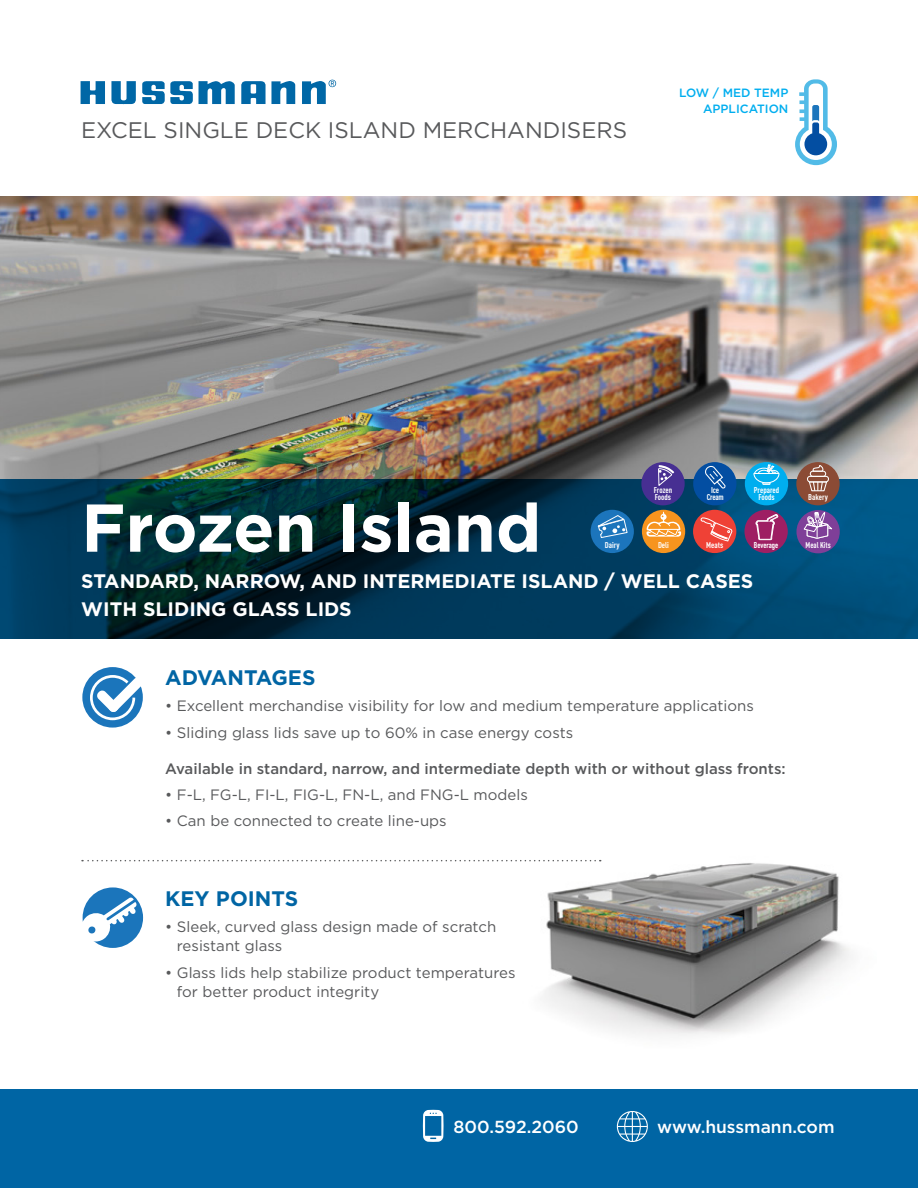
<style>
.page{position:relative;width:918px;height:1188px;background:#fff}
.page>*{position:absolute;margin:0;border:0;box-sizing:border-box;transform-origin:0 0}
.t1{font:700 67.5px "Gotham";color:#fff}
.t2{font:22.5px "Gotham";color:#58595b}
.t3{font:700 21px "Gotham";color:#0065a4}
.t4{font:700 19.5px/28.5px "Gotham";color:#fff}
.t5{font:500 17.4px "Gotham";color:#fff}
.t6{font:15px/19.5px "Gotham";color:#58595b}
.t7{font:500 15px "Gotham";color:#58595b}
.t8{font:500 12px/16.2px "Gotham";color:#00aeef;text-align:right}
.t9{font:700 condensed 8.4px/7.5px "DINOT";color:#fff;text-align:center}
.t10{font:700 8.4px "DIN Condensed";color:#fff}
.t11{font:700 condensed 8.4px "DINOT";color:#fff;scale:.96 1}
.t12{font:700 condensed 8.4px/7.5px "DINOT";letter-spacing:-.025em;color:#fff;text-align:center}
</style>
<div class="page">
<img style="left:0;top:197px;width:918px;height:283px">
<img style="left:473px;top:859px;width:378px;height:177px">
<svg style="left:795px;top:79px;width:42px;height:86px"></svg>
<svg style="left:0;top:480px;width:918px;height:159px;background:#003650"></svg>
<div style="left:0;top:1089px;width:918px;height:99px;background:#0065a4"></div>
<svg style="left:423px;top:1110px;width:21px;height:32px"></svg>
<svg style="left:111px;top:81px;width:25px;height:23px"></svg>
<svg style="left:142px;top:81px;width:93px;height:23px"></svg>
<svg style="left:81px;top:81px;width:24px;height:23px"></svg>
<svg style="left:302px;top:80px;width:34px;height:24px"></svg>
<svg style="left:241px;top:81px;width:54px;height:23px"></svg>
<svg style="left:617px;top:1111px;width:31px;height:31px"></svg>
<div style="left:796px;top:462px;width:44px;height:43px;background:#8b4b35;border-radius:50%"></div>
<svg style="left:809px;top:483px;width:18px;height:9px"></svg>
<div style="left:807px;top:476px;width:22px;height:7px;border:1px solid #fff;border-radius:3px"></div>
<div style="left:810px;top:471px;width:16px;height:6px;border:1px solid #fff;border-radius:2px"></div>
<svg style="left:811px;top:465px;width:15px;height:8px"></svg>
<div style="left:745px;top:462px;width:43px;height:43px;background:#00aeef;border-radius:50%"></div>
<svg style="left:753px;top:464px;width:27px;height:21px"></svg>
<div style="left:796px;top:510px;width:44px;height:43px;background:#7f3f98;border-radius:50%"></div>
<svg style="left:803px;top:509px;width:30px;height:30px"></svg>
<div style="left:744px;top:510px;width:44px;height:43px;background:#9e1f63;border-radius:50%"></div>
<svg style="left:756px;top:514px;width:22px;height:27px"></svg>
<div style="left:693px;top:510px;width:43px;height:43px;background:#ef4136;border-radius:50%"></div>
<svg style="left:700px;top:517px;width:33px;height:28px"></svg>
<div style="left:642px;top:510px;width:43px;height:43px;background:#f7941e;border-radius:50%"></div>
<svg style="left:646px;top:512px;width:35px;height:25px"></svg>
<div style="left:591px;top:510px;width:43px;height:43px;background:#1c75bc;border-radius:50%"></div>
<svg style="left:591px;top:514px;width:37px;height:25px"></svg>
<div style="left:693px;top:462px;width:43px;height:43px;background:#034ea2;border-radius:50%"></div>
<svg style="left:705px;top:464px;width:22px;height:25px"></svg>
<div style="left:641px;top:462px;width:44px;height:43px;background:#472f92;border-radius:50%"></div>
<svg style="left:658px;top:465px;width:16px;height:21px"></svg>
<div style="left:83px;top:887px;width:60px;height:61px;background:#1b75bb;border-radius:50%"></div>
<svg style="left:82px;top:897px;width:55px;height:46px"></svg>
<div style="left:82px;top:667px;width:61px;height:61px;background:#1b75bb;border-radius:50%"></div>
<svg style="left:89px;top:674px;width:54px;height:48px"></svg>
<svg style="left:82px;top:860px;width:519px;height:1px"></svg>
<h2 class="t2" style="left:81px;top:116px;width:548px">EXCEL SINGLE DECK ISLAND MERCHANDISERS</h2>
<p class="t8" style="left:679px;top:84px;width:111px">LOW / MED TEMP<br>APPLICATION</p>
<p class="t9" style="left:754px;top:486px;width:27px">Prepared<br>Foods</p>
<p class="t12" style="left:707px;top:486px;width:19px">Ice<br>Cream</p>
<p class="t9" style="left:654px;top:486px;width:20px;text-align:left">Frozen<br>Foods</p>
<p class="t9" style="left:808px;top:494px;width:21px">Bakery</p>
<h1 class="t1" style="left:81px;top:487px;width:462px">Frozen Island</h1>
<h3 class="t4" style="left:81px;top:566px;width:674px">STANDARD, NARROW, AND INTERMEDIATE ISLAND / WELL CASES<br>WITH SLIDING GLASS LIDS</h3>
<p class="t9" style="left:605px;top:541px;width:16px">Dairy</p>
<p class="t9" style="left:658px;top:541px;width:13px">Deli</p>
<p class="t9" style="left:706px;top:541px;width:19px">Meats</p>
<p class="t10" style="left:754px;top:540px;width:26px">Beverage</p>
<p class="t11" style="left:806px;top:540px;width:28px">Meal Kits</p>
<h3 class="t3" style="left:165px;top:665px;width:152px">ADVANTAGES</h3>
<p class="t6" style="left:165px;top:696px;width:590px">• Excellent merchandise visibility for low and medium temperature applications</p>
<p class="t6" style="left:165px;top:723px;width:409px">• Sliding glass lids save up to 60% in case energy costs</p>
<p class="t7" style="left:165px;top:759px;width:622px">Available in standard, narrow, and intermediate depth with or without glass fronts:</p>
<p class="t6" style="left:165px;top:785px;width:364px">• F-L, FG-L, FI-L, FIG-L, FN-L, and FNG-L models</p>
<p class="t6" style="left:165px;top:811px;width:283px">• Can be connected to create line-ups</p>
<h3 class="t3" style="left:165px;top:885px;width:134px">KEY POINTS</h3>
<p class="t6" style="left:177px;top:917px;width:321px;text-indent:-12px">• Sleek, curved glass design made of scratch resistant glass</p>
<p class="t6" style="left:177px;top:962px;width:340px;text-indent:-12px">• Glass lids help stabilize product temperatures for better product integrity</p>
<p class="t5" style="left:454px;top:1116px;width:127px">800.592.2060</p>
<p class="t5" style="left:657px;top:1116px;width:179px">www.hussmann.com</p>
</div>
